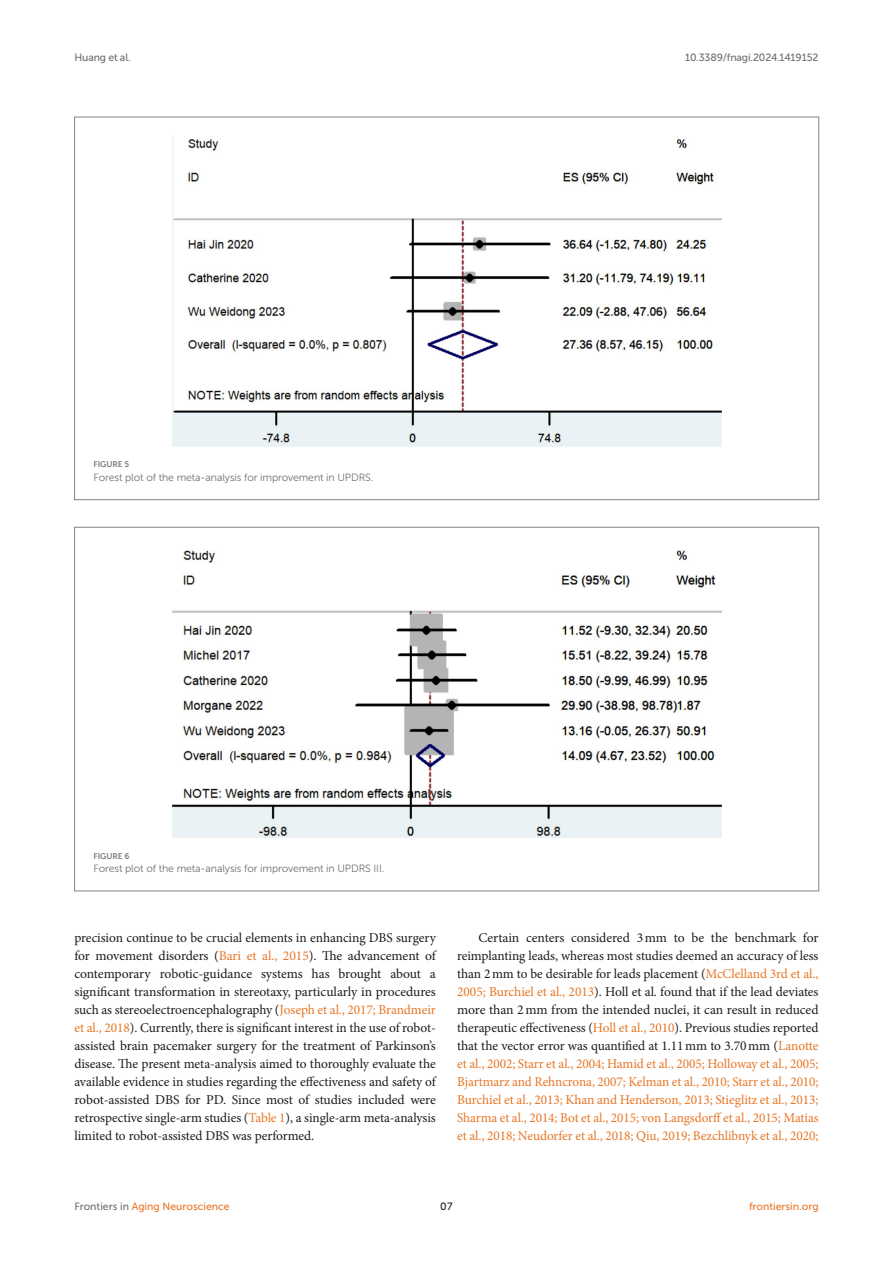
<style>
.page{position:relative;width:893px;height:1263px;background:#fff}
.page>*{position:absolute;margin:0;border:0;box-sizing:border-box;transform-origin:0 0}
.TEXT{font:13.5px/18px "Minion Pro";letter-spacing:-.005em;color:#e87626;text-align:justify}
.TEXT_FLUSH{font:13.5px/18px "Minion Pro";letter-spacing:-.01em;color:#1b1c1b;text-align:justify}
.FIG_LEG{font:10.5px "Museo Sans 300";letter-spacing:-.01em;color:#706f70}
.t1{font:10.5px "Museo Sans 500";color:#e87626}
.t2{font:10.5px "Museo Sans 500";letter-spacing:-.015em;color:#706f70}
.t3{font:10.5px "Museo Sans 500";color:#1b1c1b}
.FIG_HD{font:8.25px "Museo Sans 700";letter-spacing:-.01em;color:#7e7f7f}
.s1{color:#e87626}
.s2{color:#1b1c1b}
.s3{color:#706f70}
</style>
<div class="page">
<img style="left:172px;top:137px;width:550px;height:310px">
<img style="left:172px;top:550px;width:550px;height:288px">
<p class="t2" style="left:74px;top:51px;width:58px">Huang et al.</p>
<p class="t2" style="left:685px;top:51px;width:135px">10.3389/fnagi.2024.1419152</p>
<p class="FIG_HD" style="left:94px;top:460px;width:37px">FIGURE 5</p>
<p class="FIG_LEG" style="left:94px;top:471px;width:281px">Forest plot of the meta-analysis for improvement in UPDRS.</p>
<p class="FIG_HD" style="left:94px;top:851px;width:37px">FIGURE 6</p>
<p class="FIG_LEG" style="left:94px;top:863px;width:292px">Forest plot of the meta-analysis for improvement in UPDRS III.</p>
<p class="TEXT_FLUSH" style="left:74px;top:929px;width:363px">precision continue to be crucial elements in enhancing DBS surgery for movement disorders (<span class="s1">Bari et al., 2015</span>). The advancement of contemporary robotic-guidance systems has brought about a significant transformation in stereotaxy, particularly in procedures such as stereoelectroencephalography (<span class="s1">Joseph et al., 2017; Brandmeir et al., 2018</span>). Currently, there is significant interest in the use of robot&shy;assisted brain pacemaker surgery for the treatment of Parkinson’s disease. The present meta-analysis aimed to thoroughly evaluate the available evidence in studies regarding the effectiveness and safety of robot-assisted DBS for PD. Since most of studies included were retrospective single-arm studies (<span class="s1">Table 1</span>), a single-arm meta-analysis limited to robot-assisted DBS was performed.</p>
<p class="TEXT" style="left:457px;top:929px;width:363px;text-indent:21px"><span class="s2">Certain centers considered 3mm to be the benchmark for reimplanting leads, whereas most studies deemed an accuracy of less than 2mm to be desirable for leads placement (</span>McClelland 3rd et al., 2005; Burchiel et al., 2013<span class="s2">). Holl et al. found that if the lead deviates more than 2mm from the intended nuclei, it can result in reduced therapeutic effectiveness (</span>Holl et al., 2010<span class="s2">). Previous studies reported that the vector error was quantified at 1.11mm to 3.70mm (</span>Lanotte et al., 2002; Starr et al., 2004; Hamid et al., 2005; Holloway et al., 2005; Bjartmarz and Rehncrona, 2007; Kelman et al., 2010; Starr et al., 2010; Burchiel et al., 2013; Khan and Henderson, 2013; Stieglitz et al., 2013; Sharma et al., 2014; Bot et al., 2015; von Langsdorff et al., 2015; Matias et al., 2018; Neudorfer et al., 2018; Qiu, 2019; Bezchlibnyk et al., 2020;</p>
<p class="t1" style="left:74px;top:1200px;width:157px"><span class="s3">Frontiers in</span> Aging Neuroscience</p>
<p class="t3" style="left:440px;top:1200px;width:14px">07</p>
<p class="t1" style="left:749px;top:1200px;width:71px">frontiersin.org</p>
</div>
